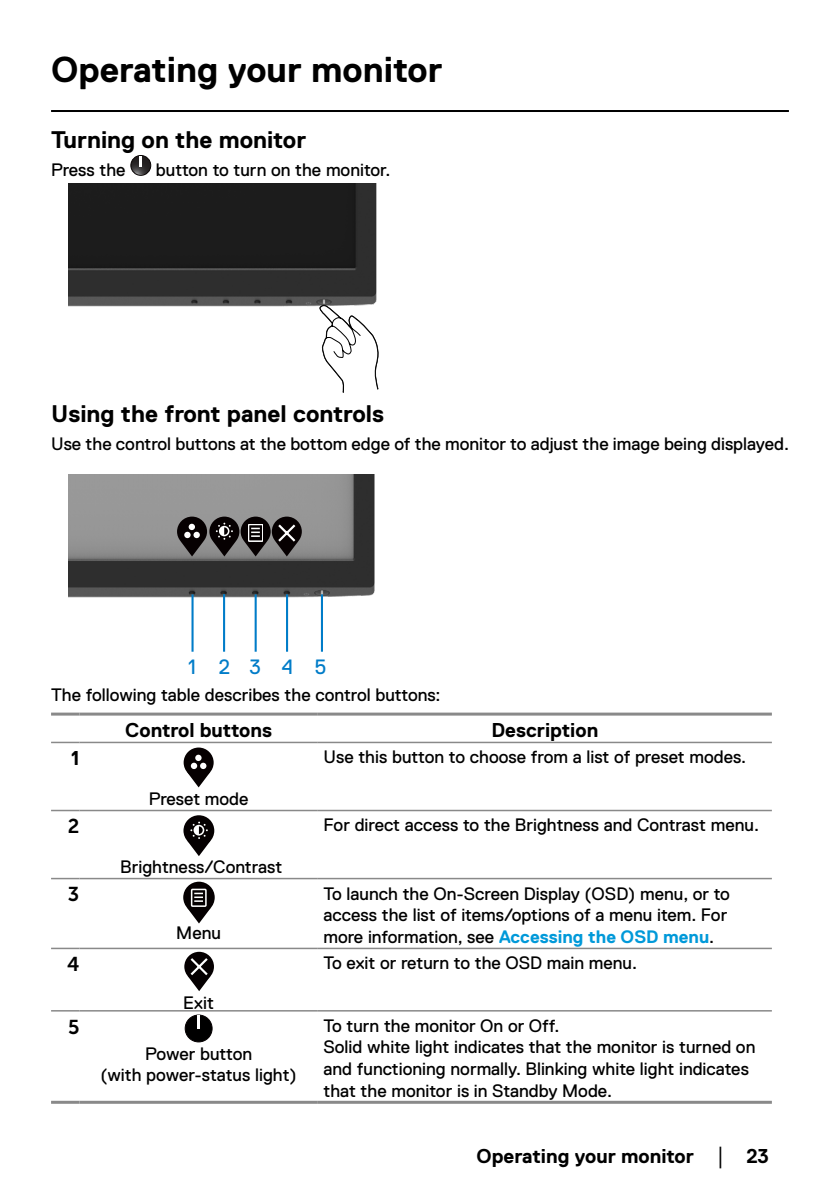
<style>
.page{position:relative;width:840px;height:1191px;background:#fff}
.page>*{position:absolute;margin:0;border:0;box-sizing:border-box;transform-origin:0 0}
.Head1{font:700 36px "Dell Replica";color:#000}
.Head2{font:700 24px "Dell Replica";color:#000}
.t1{font:20.6px "Dell Replica";letter-spacing:1.025em;color:#007cc8}
.Callout_Head_10_12{font:700 20px "Dell Replica";color:#000}
.Callout_Head_10_12-2{font:20px "Museo Sans For Dell 700";color:#000}
.Paragraph_9_10_8{font:18px/21.6px "Dell Replica";color:#000}
.Paragraph_9_14{font:18px "Dell Replica";color:#000}
.s1{font-weight:700;color:#0099d9}
.s2{font-family:"Times New Roman";font-weight:400;font-size:18px}
</style>
<div class="page">
<hr style="left:51px;top:110px;width:737px;height:2px;background:#000">
<div style="left:130px;top:155px;width:21px;height:21px;border:1px solid #050000;border-radius:50%"></div>
<svg style="left:131px;top:155px;width:20px;height:20px"></svg>
<img style="left:68px;top:184px;width:309px;height:123px">
<svg style="left:316px;top:303px;width:63px;height:90px"></svg>
<img style="left:68px;top:474px;width:307px;height:130px">
<hr style="left:191px;top:594px;width:2px;height:57px;background:#007cc8">
<hr style="left:223px;top:594px;width:2px;height:57px;background:#007cc8">
<hr style="left:254px;top:594px;width:2px;height:57px;background:#007cc8">
<hr style="left:286px;top:594px;width:2px;height:57px;background:#007cc8">
<hr style="left:321px;top:594px;width:2px;height:57px;background:#007cc8">
<svg style="left:177px;top:516px;width:125px;height:40px;background:#4b4848"></svg>
<hr style="left:51px;top:741px;width:28px;height:2px;background:#898989">
<hr style="left:79px;top:741px;width:238px;height:2px;background:#898989">
<hr style="left:317px;top:741px;width:454px;height:2px;background:#898989">
<hr style="left:51px;top:809px;width:28px;height:2px;background:#898989">
<hr style="left:79px;top:809px;width:238px;height:2px;background:#898989">
<hr style="left:317px;top:809px;width:454px;height:2px;background:#898989">
<hr style="left:51px;top:877px;width:28px;height:2px;background:#898989">
<hr style="left:79px;top:877px;width:238px;height:2px;background:#898989">
<hr style="left:317px;top:877px;width:454px;height:2px;background:#898989">
<svg style="left:51px;top:1010px;width:28px;height:1px"></svg>
<hr style="left:79px;top:1010px;width:238px;height:1px;background:#898989">
<hr style="left:317px;top:1010px;width:454px;height:1px;background:#898989">
<hr style="left:51px;top:712px;width:28px;height:3px;background:#898989">
<hr style="left:79px;top:712px;width:238px;height:3px;background:#898989">
<hr style="left:317px;top:712px;width:454px;height:3px;background:#898989">
<hr style="left:51px;top:1100px;width:28px;height:3px;background:#898989">
<hr style="left:79px;top:1100px;width:238px;height:3px;background:#898989">
<hr style="left:317px;top:1100px;width:454px;height:3px;background:#898989">
<hr style="left:51px;top:947px;width:28px;height:2px;background:#898989">
<hr style="left:79px;top:947px;width:238px;height:2px;background:#898989">
<hr style="left:317px;top:947px;width:454px;height:2px;background:#898989">
<div style="left:183px;top:747px;width:30px;height:30px;background:#060001;border-radius:50%"></div>
<svg style="left:187px;top:772px;width:23px;height:15px"></svg>
<div style="left:195px;top:754px;width:6px;height:7px;background:#fff;border-radius:50%"></div>
<div style="left:191px;top:762px;width:6px;height:7px;background:#fff;border-radius:50%"></div>
<div style="left:200px;top:762px;width:6px;height:7px;background:#fff;border-radius:50%"></div>
<div style="left:183px;top:815px;width:31px;height:31px;background:#050001;border-radius:50%"></div>
<svg style="left:187px;top:821px;width:23px;height:35px"></svg>
<div style="left:183px;top:882px;width:31px;height:31px;background:#050001;border-radius:50%"></div>
<svg style="left:187px;top:889px;width:24px;height:34px"></svg>
<svg style="left:184px;top:951px;width:30px;height:30px"></svg>
<svg style="left:188px;top:955px;width:22px;height:36px"></svg>
<div style="left:185px;top:1015px;width:27px;height:27px;background:#000;border-radius:50%"></div>
<div style="left:185px;top:1014px;width:27px;height:28px;border:1px solid #050001;border-radius:50%"></div>
<hr style="left:197px;top:1015px;width:3px;height:14px;background:#fff">
<p class="Head1" style="left:51px;top:49px;width:392px">Operating your monitor</p>
<p class="Head2" style="left:51px;top:126px;width:256px">Turning on the monitor</p>
<p class="Paragraph_9_14" style="left:51px;top:160px;width:76px">Press the</p>
<p class="Paragraph_9_14" style="left:156px;top:160px;width:236px">button to turn on the monitor.</p>
<p class="Head2" style="left:51px;top:400px;width:334px">Using the front panel controls</p>
<p class="Paragraph_9_14" style="left:51px;top:433px;width:739px">Use the control buttons at the bottom edge of the monitor to adjust the image being displayed.</p>
<p class="t1" style="left:188px;top:655px;width:140px">12345</p>
<p class="Paragraph_9_10_8" style="left:51px;top:684px;width:391px">The following table describes the control buttons:</p>
<p class="Callout_Head_10_12" style="left:125px;top:719px;width:148px">Control buttons</p>
<p class="Callout_Head_10_12" style="left:491px;top:719px;width:108px">Description</p>
<p class="Callout_Head_10_12" style="left:71px;top:747px;width:10px">1</p>
<p class="Paragraph_9_10_8" style="left:149px;top:788px;width:101px">Preset mode</p>
<p class="Paragraph_9_10_8" style="left:323px;top:746px;width:424px">Use this button to choose from a list of preset modes.</p>
<p class="Callout_Head_10_12-2" style="left:68px;top:815px;width:13px">2</p>
<p class="Paragraph_9_10_8" style="left:323px;top:814px;width:437px">For direct access to the Brightness and Contrast menu.</p>
<p class="Paragraph_9_10_8" style="left:120px;top:856px;width:163px">Brightness/Contrast</p>
<p class="Callout_Head_10_12-2" style="left:68px;top:883px;width:13px">3</p>
<p class="Paragraph_9_10_8" style="left:176px;top:922px;width:46px">Menu</p>
<p class="Paragraph_9_10_8" style="left:323px;top:882px;width:408px">To launch the On-Screen Display (OSD) menu, or to access the list of items/options of a menu item. For more information, see <span class="s1">Accessing the OSD menu</span>.</p>
<p class="Callout_Head_10_12-2" style="left:67px;top:953px;width:14px">4</p>
<p class="Paragraph_9_10_8" style="left:323px;top:952px;width:315px">To exit or return to the OSD main menu.</p>
<p class="Paragraph_9_10_8" style="left:183px;top:992px;width:32px">Exit</p>
<p class="Callout_Head_10_12-2" style="left:68px;top:1015px;width:13px">5</p>
<p class="Paragraph_9_10_8" style="left:145px;top:1043px;width:108px">Power button</p>
<p class="Paragraph_9_10_8" style="left:100px;top:1064px;width:198px">(with power-status light)</p>
<p class="Paragraph_9_10_8" style="left:323px;top:1014px;width:237px">To turn the monitor On or Off.</p>
<p class="Paragraph_9_10_8" style="left:323px;top:1036px;width:433px">Solid white light indicates that the monitor is turned on and functioning normally. Blinking white light indicates that the monitor is in Standby Mode.</p>
<p class="Callout_Head_10_12" style="left:476px;top:1144px;width:294px">Operating your monitor <span class="s2">│</span> 23</p>
</div>
